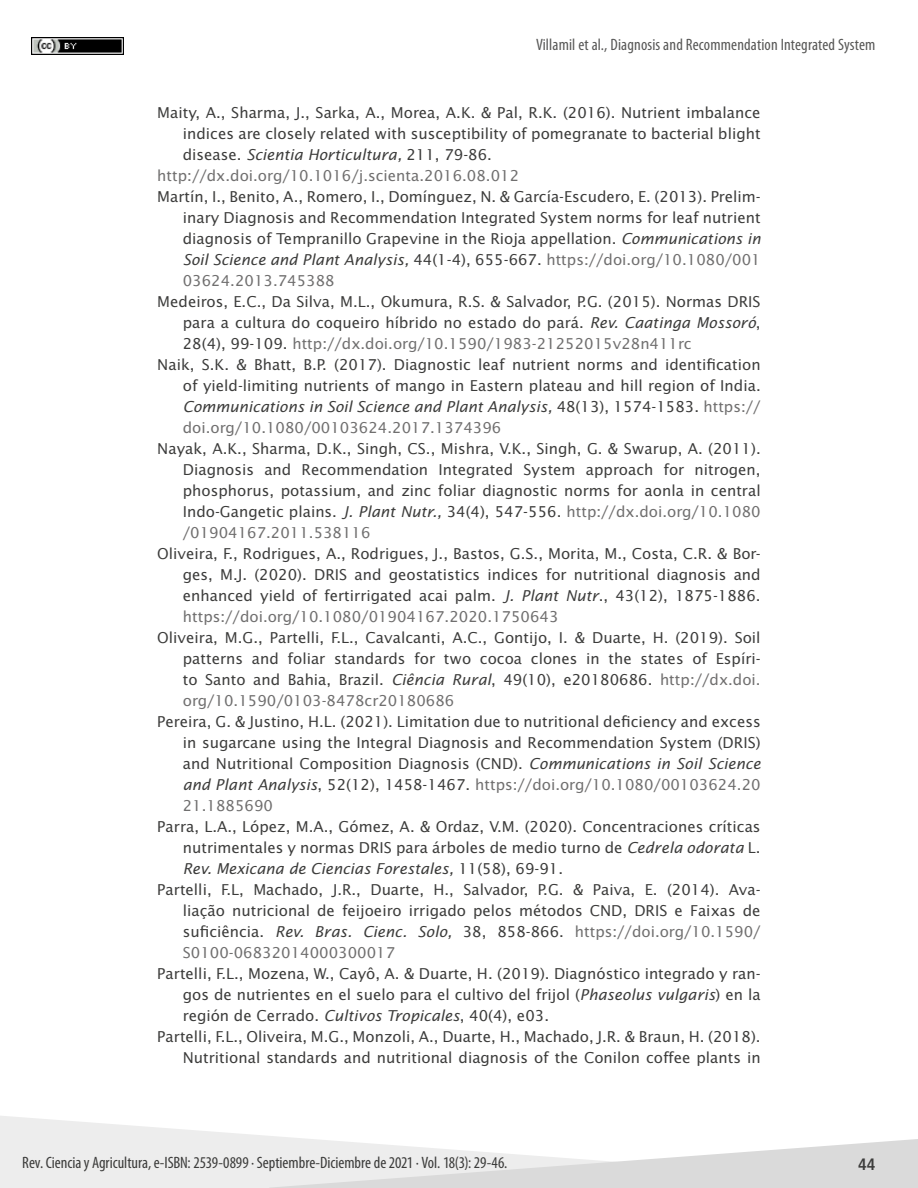
<style>
.page{position:relative;width:918px;height:1188px;background:#fff}
.page>*{position:absolute;margin:0;border:0;box-sizing:border-box;transform-origin:0 0}
.t1{font:condensed 16.5px "Myriad Pro";letter-spacing:-.005em;color:#3c3c3b}
.t2{font:condensed 16.5px "Myriad Pro";letter-spacing:.01em;color:#575756}
.t3{font:700 condensed 16.5px "Frutiger LT Std";color:#3c3c3b}
.t4{font:15px/21px "Lucida Sans Std";color:#3c3c3b;text-align:justify}
.t5{font:15px "Lucida Sans Std";color:#706f6f}
.t6{font:italic 15px "Lucida Sans Std";color:#3c3c3b}
.s1{font-style:normal}
.s2{font-style:italic}
.s3{color:#706f6f}
.s4{color:#3c3c3b}
.s5{font-style:normal;color:#706f6f}
.s6{font-style:italic;color:#3c3c3b}
</style>
<div class="page">
<svg style="left:0;top:1116px;width:305px;height:72px;fill:#ededed"></svg>
<svg style="left:269px;top:1139px;width:649px;height:49px"></svg>
<img style="left:31px;top:38px;width:92px;height:17px">
<p class="t2" style="left:536px;top:35px;width:341px">Villamil et al., Diagnosis and Recommendation Integrated System</p>
<p class="t4" style="left:157px;top:102px;width:605px">Maity, A., Sharma, J., Sarka, A., Morea, A.K. &amp; Pal, R.K. (2016). Nutrient imbalance</p>
<p class="t4" style="left:183px;top:123px;width:579px">indices are closely related with susceptibility of pomegranate to bacterial blight</p>
<p class="t6" style="left:183px;top:146px;width:311px"><span class="s1">disease.</span> Scientia Horticultura, <span class="s1">211, 79-86.</span></p>
<p class="t5" style="left:157px;top:167px;width:363px">http://dx.doi.org/10.1016/j.scienta.2016.08.012</p>
<p class="t4" style="left:183px;top:186px;width:579px;text-indent:-26px">Martín, I., Benito, A., Romero, I., Domínguez, N. &amp; García-Escudero, E. (2013). Prelim&shy;inary Diagnosis and Recommendation Integrated System norms for leaf nutrient diagnosis of Tempranillo Grapevine in the Rioja appellation. <span class="s2">Communications in Soil Science and Plant Analysis,</span> 44(1-4), 655-667. <span class="s3">https://doi.org/10.1080/001<br>03624.2013.745388</span></p>
<p class="t4" style="left:157px;top:291px;width:605px">Medeiros, E.C., Da Silva, M.L., Okumura, R.S. &amp; Salvador, P.G. (2015). Normas DRIS</p>
<p class="t4" style="left:183px;top:312px;width:579px">para a cultura do coqueiro híbrido no estado do pará. <span class="s2">Rev. Caatinga Mossoró</span>,</p>
<p class="t5" style="left:183px;top:335px;width:510px"><span class="s4">28(4), 99-109.</span> http://dx.doi.org/10.1590/1983-21252015v28n411rc</p>
<p class="t4" style="left:157px;top:354px;width:605px">Naik, S.K. &amp; Bhatt, B.P. (2017). Diagnostic leaf nutrient norms and identification</p>
<p class="t4" style="left:183px;top:375px;width:579px">of yield-limiting nutrients of mango in Eastern plateau and hill region of India.</p>
<p class="t6" style="left:183px;top:398px;width:579px">Communications in Soil Science and Plant Analysis, <span class="s1">48(13), 1574-1583.</span> <span class="s5">https://</span></p>
<p class="t5" style="left:183px;top:419px;width:320px">doi.org/10.1080/00103624.2017.1374396</p>
<p class="t4" style="left:183px;top:438px;width:579px;text-indent:-26px">Nayak, A.K., Sharma, D.K., Singh, CS., Mishra, V.K., Singh, G. &amp; Swarup, A. (2011).<br>Diagnosis and Recommendation Integrated System approach for nitrogen, phosphorus, potassium, and zinc foliar diagnostic norms for aonla in central Indo-Gangetic plains. <span class="s2">J. Plant Nutr.,</span> 34(4), 547-556. <span class="s3">http://dx.doi.org/10.1080 /01904167.2011.538116</span></p>
<p class="t4" style="left:183px;top:543px;width:579px;text-indent:-26px">Oliveira, F., Rodrigues, A., Rodrigues, J., Bastos, G.S., Morita, M., Costa, C.R. &amp; Bor&shy;ges, M.J. (2020). DRIS and geostatistics indices for nutritional diagnosis and enhanced yield of fertirrigated acai palm. <span class="s2">J. Plant Nutr</span>., 43(12), 1875-1886. <span class="s3">https://doi.org/10.1080/01904167.2020.1750643</span></p>
<p class="t4" style="left:183px;top:627px;width:579px;text-indent:-26px">Oliveira, M.G., Partelli, F.L., Cavalcanti, A.C., Gontijo, I. &amp; Duarte, H. (2019). Soil patterns and foliar standards for two cocoa clones in the states of Espíri&shy;to Santo and Bahia, Brazil. <span class="s2">Ciência Rural</span>, 49(10), e20180686. <span class="s3">http://dx.doi. org/10.1590/0103-8478cr20180686</span></p>
<p class="t4" style="left:183px;top:711px;width:579px;text-indent:-26px">Pereira, G. &amp; Justino, H.L. (2021). Limitation due to nutritional deficiency and excess in sugarcane using the Integral Diagnosis and Recommendation System (DRIS) and Nutritional Composition Diagnosis (CND). <span class="s2">Communications in Soil Science and Plant Analysis</span>, 52(12), 1458-1467. <span class="s3">https://doi.org/10.1080/00103624.20<br>21.1885690</span></p>
<p class="t4" style="left:157px;top:816px;width:605px">Parra, L.A., López, M.A., Gómez, A. &amp; Ordaz, V.M. (2020). Concentraciones críticas</p>
<p class="t4" style="left:183px;top:837px;width:579px">nutrimentales y normas DRIS para árboles de medio turno de <span class="s2">Cedrela odorata</span> L.</p>
<p class="t6" style="left:183px;top:860px;width:382px">Rev. Mexicana de Ciencias Forestales, <span class="s1">11(58), 69-91.</span></p>
<p class="t4" style="left:157px;top:879px;width:605px">Partelli, F.L, Machado, J.R., Duarte, H., Salvador, P.G. &amp; Paiva, E. (2014). Ava-</p>
<p class="t4" style="left:183px;top:900px;width:579px">liação nutricional de feijoeiro irrigado pelos métodos CND, DRIS e Faixas de</p>
<p class="t5" style="left:183px;top:923px;width:579px"><span class="s4">suficiência.</span> <span class="s6">Rev. Bras. Cienc. Solo,</span> <span class="s4">38, 858-866.</span> https://doi.org/10.1590/</p>
<p class="t5" style="left:183px;top:944px;width:214px">S0100-06832014000300017</p>
<p class="t4" style="left:157px;top:963px;width:605px">Partelli, F.L., Mozena, W., Cayô, A. &amp; Duarte, H. (2019). Diagnóstico integrado y ran-</p>
<p class="t4" style="left:183px;top:984px;width:579px">gos de nutrientes en el suelo para el cultivo del frijol (<span class="s2">Phaseolus vulgaris</span>) en la</p>
<p class="t4" style="left:183px;top:1005px;width:368px">región de Cerrado. <span class="s2">Cultivos Tropicales</span>, 40(4), e03.</p>
<p class="t4" style="left:157px;top:1026px;width:605px">Partelli, F.L., Oliveira, M.G., Monzoli, A., Duarte, H., Machado, J.R. &amp; Braun, H. (2018).</p>
<p class="t4" style="left:183px;top:1047px;width:579px">Nutritional standards and nutritional diagnosis of the Conilon coffee plants in</p>
<p class="t1" style="left:22px;top:1153px;width:487px">Rev. Ciencia y Agricultura, e-ISBN: 2539-0899 ∙ Septiembre-Diciembre de 2021 ∙ Vol. 18(3): 29-46.</p>
<p class="t3" style="left:858px;top:1154px;width:19px">44</p>
</div>
